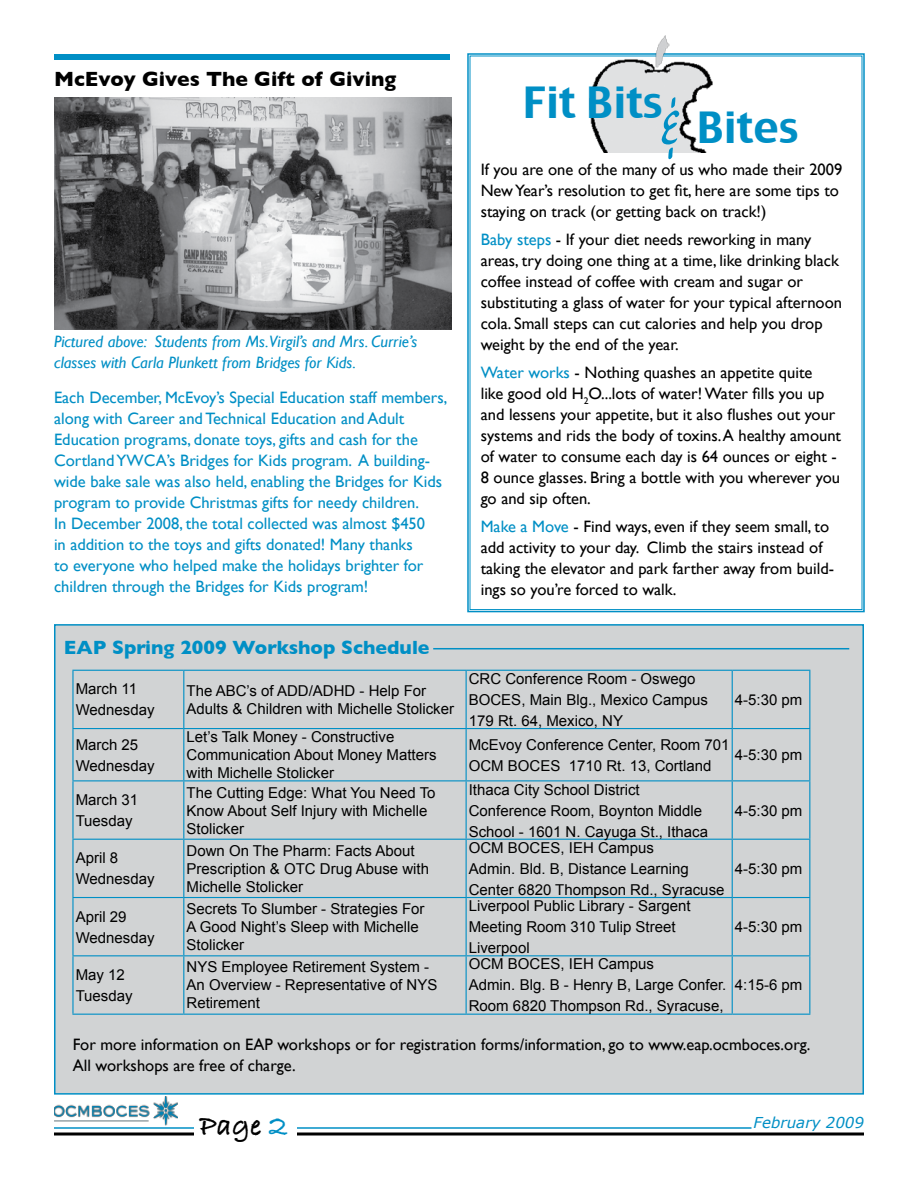
<style>
.page{position:relative;width:918px;height:1188px;background:#fff}
.page>*{position:absolute;margin:0;border:0;box-sizing:border-box;transform-origin:0 0}
.t1{font:42px "Charcoal CY";color:#008fc5}
.t2{font:30px "Bradley Hand ITCTT Bold";color:#000}
.t3{font:700 21px "Gill Sans";color:#000}
.t4{font:700 19.5px "Gill Sans";color:#008fc5}
.t5{font:16.5px/21px "Gill Sans";color:#000}
.t6{font:16.5px/21px "Gill Sans";color:#008fc5}
.t7{font:italic 16.5px/21px "Gill Sans";color:#008fc5}
.t8{font:15px/21px "Arial";color:#000}
.t9{font:italic 15px "Verdana";color:#008fc5}
.s1{font-family:"Ellianarelle's Path";font-size:57px}
.s2{color:#008fc5}
</style>
<div class="page">
<svg style="left:54px;top:1132px;width:810px;height:4px;background:#3f3f3f"></svg>
<hr style="left:54px;top:1127px;width:698px;height:2px;background:#008fc5">
<div style="left:194px;top:1113px;width:103px;height:31px;background:#fff"></div>
<img style="left:54px;top:1097px;width:124px;height:29px">
<svg style="left:467px;top:53px;width:398px;height:560px"></svg>
<div style="left:54px;top:54px;width:396px;height:6px;background:#008fc5"></div>
<div style="left:54px;top:624px;width:810px;height:471px;background:#d1d3d4;border:2px solid #008fc5"></div>
<hr style="left:433px;top:648px;width:416px;height:1px;background:#008fc5">
<img style="left:54px;top:97px;width:398px;height:232px">
<hr style="left:72px;top:670px;width:112px;height:1px;background:#008fc5">
<hr style="left:72px;top:671px;width:2px;height:57px;background:#008fc5">
<hr style="left:184px;top:670px;width:282px;height:1px;background:#008fc5">
<hr style="left:183px;top:671px;width:1px;height:57px;background:#008fc5">
<hr style="left:466px;top:670px;width:266px;height:1px;background:#008fc5">
<hr style="left:466px;top:671px;width:1px;height:57px;background:#008fc5">
<hr style="left:732px;top:670px;width:78px;height:1px;background:#008fc5">
<hr style="left:732px;top:671px;width:1px;height:57px;background:#008fc5">
<hr style="left:809px;top:671px;width:1px;height:57px;background:#008fc5">
<hr style="left:72px;top:728px;width:112px;height:1px;background:#008fc5">
<hr style="left:72px;top:729px;width:2px;height:51px;background:#008fc5">
<hr style="left:184px;top:728px;width:282px;height:1px;background:#008fc5">
<hr style="left:183px;top:729px;width:1px;height:51px;background:#008fc5">
<hr style="left:466px;top:728px;width:266px;height:1px;background:#008fc5">
<hr style="left:466px;top:729px;width:1px;height:51px;background:#008fc5">
<hr style="left:732px;top:728px;width:78px;height:1px;background:#008fc5">
<hr style="left:732px;top:729px;width:1px;height:51px;background:#008fc5">
<hr style="left:809px;top:729px;width:1px;height:51px;background:#008fc5">
<hr style="left:72px;top:780px;width:112px;height:1px;background:#008fc5">
<hr style="left:72px;top:781px;width:2px;height:58px;background:#008fc5">
<hr style="left:184px;top:780px;width:282px;height:1px;background:#008fc5">
<hr style="left:183px;top:781px;width:1px;height:58px;background:#008fc5">
<hr style="left:466px;top:780px;width:266px;height:1px;background:#008fc5">
<hr style="left:466px;top:781px;width:1px;height:58px;background:#008fc5">
<hr style="left:732px;top:780px;width:78px;height:1px;background:#008fc5">
<hr style="left:732px;top:781px;width:1px;height:58px;background:#008fc5">
<hr style="left:809px;top:781px;width:1px;height:58px;background:#008fc5">
<hr style="left:72px;top:839px;width:112px;height:1px;background:#008fc5">
<hr style="left:72px;top:840px;width:2px;height:57px;background:#008fc5">
<hr style="left:184px;top:839px;width:282px;height:1px;background:#008fc5">
<hr style="left:183px;top:840px;width:1px;height:57px;background:#008fc5">
<hr style="left:466px;top:839px;width:266px;height:1px;background:#008fc5">
<hr style="left:466px;top:840px;width:1px;height:57px;background:#008fc5">
<hr style="left:732px;top:839px;width:78px;height:1px;background:#008fc5">
<hr style="left:732px;top:840px;width:1px;height:57px;background:#008fc5">
<hr style="left:809px;top:840px;width:1px;height:57px;background:#008fc5">
<hr style="left:72px;top:897px;width:112px;height:1px;background:#008fc5">
<hr style="left:72px;top:898px;width:2px;height:57px;background:#008fc5">
<hr style="left:184px;top:897px;width:282px;height:1px;background:#008fc5">
<hr style="left:183px;top:898px;width:1px;height:57px;background:#008fc5">
<hr style="left:466px;top:897px;width:266px;height:1px;background:#008fc5">
<hr style="left:466px;top:898px;width:1px;height:57px;background:#008fc5">
<hr style="left:732px;top:897px;width:78px;height:1px;background:#008fc5">
<hr style="left:732px;top:898px;width:1px;height:57px;background:#008fc5">
<hr style="left:809px;top:898px;width:1px;height:57px;background:#008fc5">
<hr style="left:72px;top:955px;width:112px;height:1px;background:#008fc5">
<hr style="left:72px;top:956px;width:2px;height:58px;background:#008fc5">
<hr style="left:184px;top:955px;width:282px;height:1px;background:#008fc5">
<hr style="left:183px;top:956px;width:1px;height:58px;background:#008fc5">
<hr style="left:466px;top:955px;width:266px;height:1px;background:#008fc5">
<hr style="left:466px;top:956px;width:1px;height:58px;background:#008fc5">
<hr style="left:732px;top:955px;width:78px;height:1px;background:#008fc5">
<hr style="left:732px;top:956px;width:1px;height:58px;background:#008fc5">
<hr style="left:809px;top:956px;width:1px;height:58px;background:#008fc5">
<hr style="left:72px;top:1014px;width:112px;height:1px;background:#008fc5">
<hr style="left:184px;top:1014px;width:282px;height:1px;background:#008fc5">
<hr style="left:466px;top:1014px;width:266px;height:1px;background:#008fc5">
<hr style="left:732px;top:1014px;width:78px;height:1px;background:#008fc5">
<img style="left:583px;top:35px;width:135px;height:118px">
<div style="left:479px;top:153px;width:372px;height:425px;background:#fff"></div>
<h3 class="t3" style="left:54px;top:67px;width:344px">McEvoy Gives The Gift of Giving</h3>
<p class="t7" style="left:54px;top:331px;width:365px">Pictured above: Students from Ms.Virgil’s and Mrs. Currie’s classes with Carla Plunkett from Bridges for Kids.</p>
<p class="t6" style="left:54px;top:387px;width:395px">Each December, McEvoy’s Special Education staff members, along with Career and Technical Education and Adult Education programs, donate toys, gifts and cash for the CortlandYWCA’s Bridges for Kids program. A building&shy;wide bake sale was also held, enabling the Bridges for Kids program to provide Christmas gifts for needy children.<br>In December 2008, the total collected was almost $450<br>in addition to the toys and gifts donated! Many thanks<br>to everyone who helped make the holidays brighter for children through the Bridges for Kids program!</p>
<h1 class="t1" style="left:523px;top:76px;width:141px">Fit Bits</h1>
<h1 class="t1" style="left:659px;top:101px;width:141px"><span class="s1">&amp;</span> Bites</h1>
<p class="t5" style="left:481px;top:159px;width:363px">If you are one of the many of us who made their 2009<br>NewYear’s resolution to get fit, here are some tips to staying on track (or getting back on track!)</p>
<p class="t5" style="left:481px;top:229px;width:363px"><span class="s2">Baby steps</span> - If your diet needs reworking in many areas, try doing one thing at a time, like drinking black coffee instead of coffee with cream and sugar or substituting a glass of water for your typical afternoon cola. Small steps can cut calories and help you drop weight by the end of the year.</p>
<p class="t5" style="left:481px;top:362px;width:362px"><span class="s2">Water works</span> - Nothing quashes an appetite quite<br>like good old H<sub>2</sub>O...lots of water!Water fills you up and lessens your appetite, but it also flushes out your systems and rids the body of toxins.A healthy amount of water to consume each day is 64 ounces or eight - 8 ounce glasses. Bring a bottle with you wherever you go and sip often.</p>
<p class="t5" style="left:481px;top:515px;width:355px"><span class="s2">Make a Move</span> - Find ways, even if they seem small, to add activity to your day. Climb the stairs instead of taking the elevator and park farther away from build&shy;ings so you’re forced to walk.</p>
<h3 class="t4" style="left:64px;top:636px;width:367px">EAP Spring 2009 Workshop Schedule</h3>
<p class="t8" style="left:76px;top:679px;width:80px">March 11<br>Wednesday</p>
<p class="t8" style="left:187px;top:682px;width:269px;line-height:18px">The ABC’s of ADD/ADHD - Help For<br>Adults &amp; Children with Michelle Stolicker</p>
<p class="t8" style="left:469px;top:668px;width:241px">CRC Conference Room - Oswego<br>BOCES, Main Blg., Mexico Campus<br>179 Rt. 64, Mexico, NY</p>
<p class="t8" style="left:735px;top:689px;width:69px">4-5:30 pm</p>
<p class="t8" style="left:76px;top:734px;width:80px">March 25<br>Wednesday</p>
<p class="t8" style="left:187px;top:728px;width:252px;line-height:18px">Let’s Talk Money - Constructive<br>Communication About Money Matters with Michelle Stolicker</p>
<p class="t8" style="left:469px;top:734px;width:262px">McEvoy Conference Center, Room 701<br>OCM BOCES 1710 Rt. 13, Cortland</p>
<p class="t8" style="left:735px;top:745px;width:69px">4-5:30 pm</p>
<p class="t8" style="left:76px;top:789px;width:64px">March 31<br>Tuesday</p>
<p class="t8" style="left:187px;top:783px;width:251px;line-height:18px">The Cutting Edge: What You Need To<br>Know About Self Injury with Michelle<br>Stolicker</p>
<p class="t8" style="left:469px;top:779px;width:241px">Ithaca City School District<br>Conference Room, Boynton Middle<br>School - 1601 N. Cayuga St., Ithaca</p>
<p class="t8" style="left:735px;top:800px;width:69px">4-5:30 pm</p>
<p class="t8" style="left:76px;top:848px;width:80px">April 8<br>Wednesday</p>
<p class="t8" style="left:187px;top:842px;width:244px;line-height:18px">Down On The Pharm: Facts About<br>Prescription &amp; OTC Drug Abuse with<br>Michelle Stolicker</p>
<p class="t8" style="left:469px;top:837px;width:257px">OCM BOCES, IEH Campus<br>Admin. Bld. B, Distance Learning<br>Center 6820 Thompson Rd., Syracuse</p>
<p class="t8" style="left:76px;top:906px;width:80px">April 29<br>Wednesday</p>
<p class="t8" style="left:187px;top:900px;width:240px;line-height:18px">Secrets To Slumber - Strategies For<br>A Good Night’s Sleep with Michelle<br>Stolicker</p>
<p class="t8" style="left:469px;top:896px;width:223px">Liverpool Public Library - Sargent<br>Meeting Room 310 Tulip Street<br>Liverpool</p>
<p class="t8" style="left:76px;top:964px;width:58px">May 12<br>Tuesday</p>
<p class="t8" style="left:187px;top:958px;width:252px;line-height:18px">NYS Employee Retirement System -<br>An Overview - Representative of NYS<br>Retirement</p>
<p class="t8" style="left:469px;top:954px;width:259px">OCM BOCES, IEH Campus<br>Admin. Blg. B - Henry B, Large Confer.<br>Room 6820 Thompson Rd., Syracuse,</p>
<p class="t8" style="left:735px;top:858px;width:69px">4-5:30 pm</p>
<p class="t8" style="left:735px;top:917px;width:69px">4-5:30 pm</p>
<p class="t8" style="left:735px;top:975px;width:69px">4:15-6 pm</p>
<p class="t5" style="left:73px;top:1034px;width:739px">For more information on EAP workshops or for registration forms/information, go to www.eap.ocmboces.org.<br>All workshops are free of charge.</p>
<h2 class="t2" style="left:200px;top:1103px;width:90px">Page <span class="s2">2</span></h2>
<p class="t9" style="left:754px;top:1113px;width:112px">February 2009</p>
</div>
